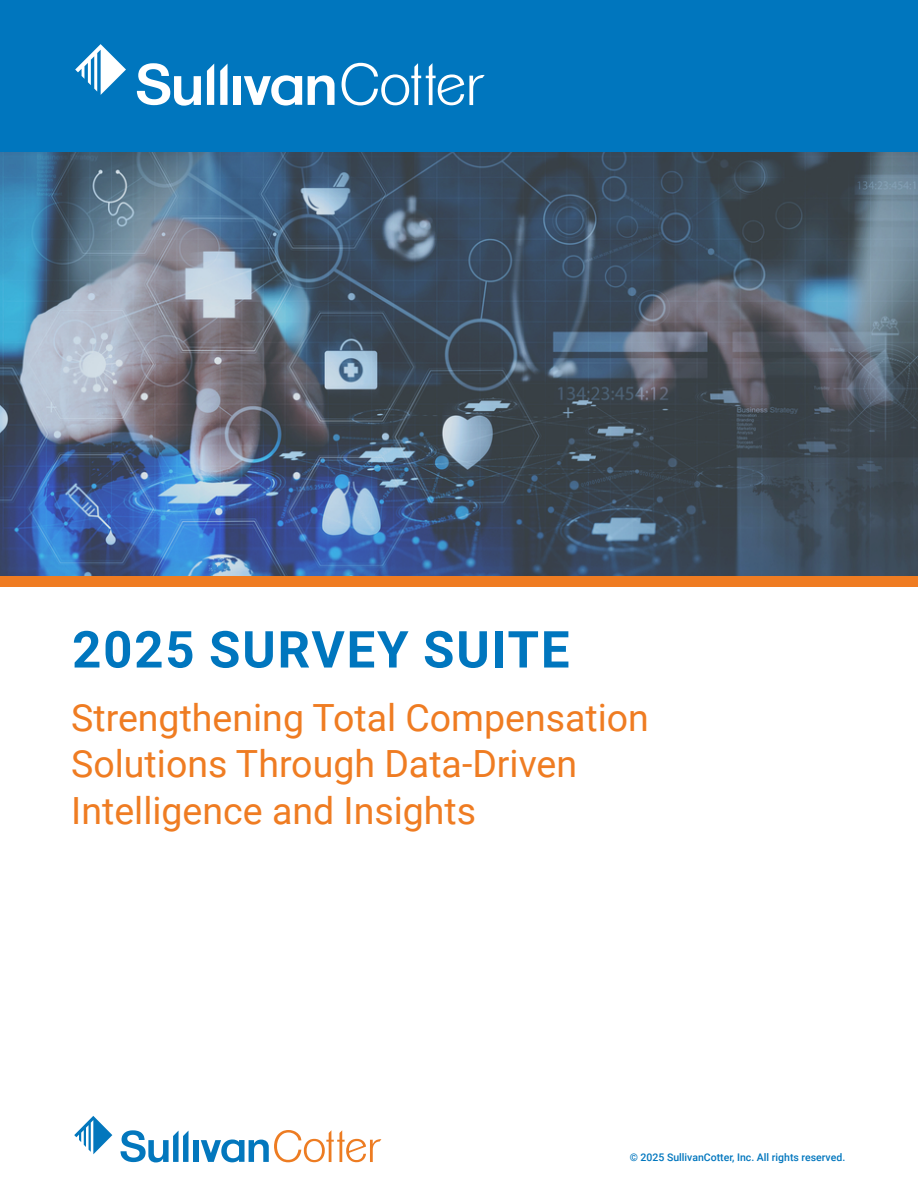
<style>
.page{position:relative;width:918px;height:1188px;background:#fff}
.page>*{position:absolute;margin:0;border:0;box-sizing:border-box;transform-origin:0 0}
.t1{font:700 51px "Roboto";letter-spacing:.035em;color:#0076be}
.t2{font:37.5px/46.5px "Roboto";color:#ef7c22}
.t3{font:500 10.5px "Roboto";color:#0076be}
</style>
<div class="page">
<svg style="left:0;top:151px;width:918px;height:425px;background:#4e6278"></svg>
<svg style="left:74px;top:1116px;width:38px;height:38px"></svg>
<div style="left:193px;top:1140px;width:5px;height:22px;background:#0377bd"></div>
<svg style="left:121px;top:1130px;width:68px;height:32px"></svg>
<svg style="left:201px;top:1130px;width:180px;height:32px"></svg>
<div style="left:0;top:576px;width:918px;height:11px;background:#ef7c22"></div>
<div style="left:0;top:0;width:918px;height:151px;background:#0076be"></div>
<svg style="left:75px;top:44px;width:51px;height:51px"></svg>
<svg style="left:137px;top:63px;width:64px;height:43px"></svg>
<div style="left:234px;top:76px;width:7px;height:29px;background:#fff"></div>
<svg style="left:244px;top:75px;width:58px;height:31px"></svg>
<svg style="left:308px;top:75px;width:27px;height:30px"></svg>
<svg style="left:207px;top:64px;width:7px;height:41px"></svg>
<svg style="left:220px;top:64px;width:8px;height:41px"></svg>
<svg style="left:342px;top:63px;width:143px;height:42px"></svg>
<h1 class="t1" style="left:72px;top:614px;width:499px">2025 SURVEY SUITE</h1>
<p class="t2" style="left:71px;top:693px;width:579px">Strengthening Total Compensation<br>Solutions Through Data-Driven<br>Intelligence and Insights</p>
<p class="t3" style="left:630px;top:1150px;width:217px">© 2025 SullivanCotter, Inc. All rights reserved.</p>
</div>
